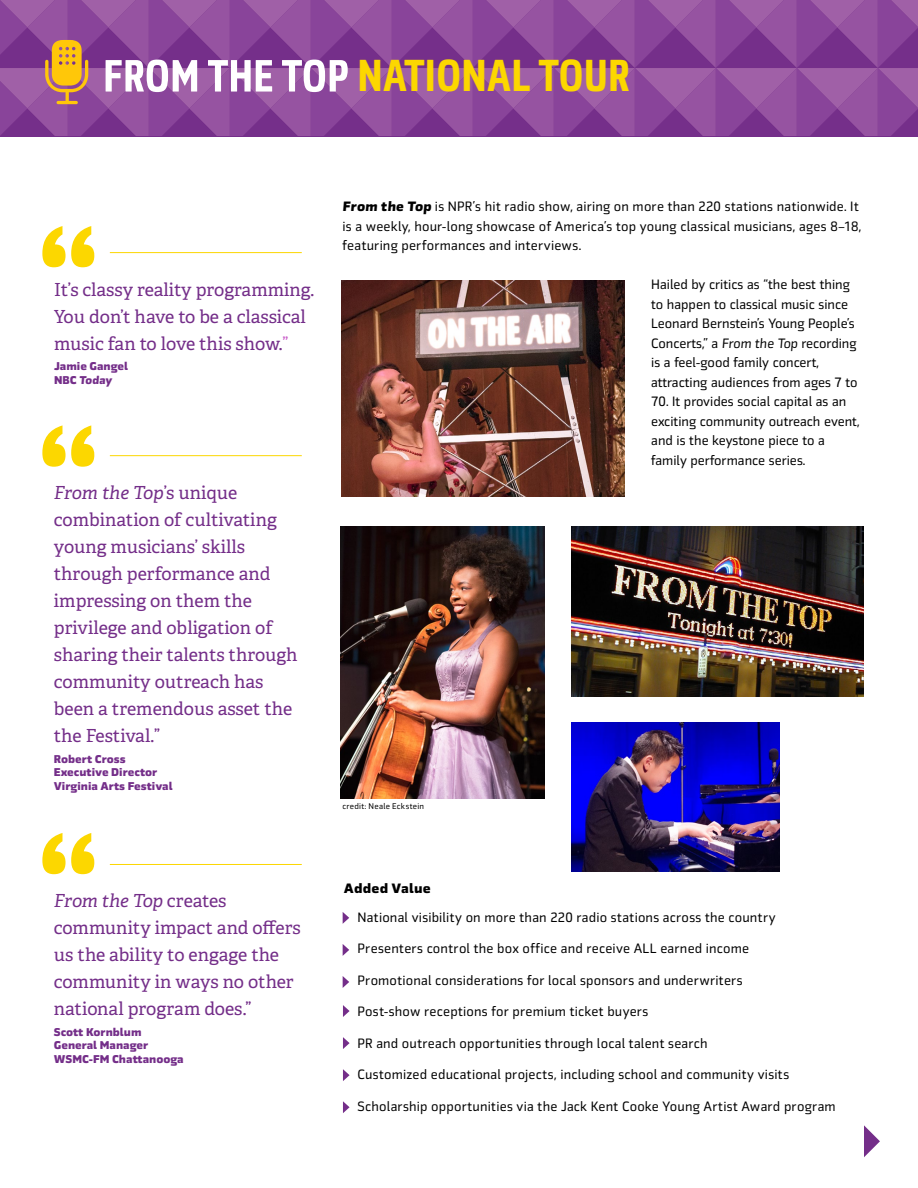
<style>
.page{position:relative;width:918px;height:1188px;background:#fff}
.page>*{position:absolute;margin:0;border:0;box-sizing:border-box;transform-origin:0 0}
.t1{font:700 135px "Britannic";color:#fcd700}
.t2{font:700 44.55px "Choice Sans Comp";color:#fcd700}
.t3{font:18px/27px "Adelle";color:#742e89}
.t4{font:13.5px/19.5px "Choice Sans";letter-spacing:.01em;color:#000}
.t5{font:800 13.5px "Choice Sans";letter-spacing:.01em;color:#000}
.t6{font:800 11.25px/13.5px "Choice Sans";color:#742e89}
.t7{font:8.25px "Choice Sans";letter-spacing:.03em;color:#000}
.s1{color:#c6c}
.s2{font-style:italic}
.s3{font-weight:800;font-style:italic}
</style>
<div class="page">
<svg style="left:0;top:0;width:918px;height:136px;background:#91509c"></svg>
<hr style="left:110px;top:252px;width:192px;height:1px;background:#fcd700">
<hr style="left:110px;top:455px;width:192px;height:1px;background:#fcd700">
<svg style="left:864px;top:1125px;width:16px;height:32px"></svg>
<img style="left:341px;top:281px;width:283px;height:216px">
<img style="left:571px;top:526px;width:293px;height:171px">
<hr style="left:110px;top:864px;width:192px;height:1px;background:#fcd700">
<img style="left:571px;top:722px;width:209px;height:149px">
<svg style="left:343px;top:912px;width:6px;height:12px"></svg>
<svg style="left:343px;top:944px;width:6px;height:12px"></svg>
<svg style="left:343px;top:976px;width:6px;height:12px"></svg>
<img style="left:341px;top:526px;width:203px;height:272px">
<svg style="left:343px;top:1005px;width:7px;height:12px"></svg>
<svg style="left:343px;top:1037px;width:7px;height:12px"></svg>
<svg style="left:343px;top:1069px;width:7px;height:12px"></svg>
<svg style="left:343px;top:1101px;width:7px;height:12px"></svg>
<h2 class="t2" style="left:357px;top:45px;width:274px">NATIONAL TOUR</h2>
<h1 class="t1" style="left:36px;top:196px;width:66px">“</h1>
<h3 class="t3" style="left:54px;top:277px;width:262px">It’s classy reality programming.<br>You don’t have to be a classical music fan to love this show.<span class="s1">”</span></h3>
<p class="t6" style="left:54px;top:360px;width:76px">Jamie Gangel<br>NBC <span class="s2">Today</span></p>
<h1 class="t1" style="left:36px;top:396px;width:66px">“</h1>
<p class="t3" style="left:54px;top:480px;width:245px"><span class="s2">From the Top</span>’s unique combination of cultivating young musicians’ skills through performance and impressing on them the privilege and obligation of sharing their talents through community outreach has been a tremendous asset the the Festival.”</p>
<p class="t6" style="left:54px;top:752px;width:120px">Robert Cross<br>Executive Director<br>Virginia Arts Festival</p>
<h1 class="t1" style="left:36px;top:803px;width:66px">“</h1>
<h3 class="t3" style="left:54px;top:888px;width:248px"><span class="s2">From the Top</span> creates community impact and offers us the ability to engage the community in ways no other national program does.”</h3>
<p class="t6" style="left:54px;top:1025px;width:131px">Scott Kornblum<br>General Manager<br>WSMC-FM Chattanooga</p>
<p class="t4" style="left:342px;top:197px;width:520px"><span class="s3">From the Top</span> is NPR’s hit radio show, airing on more than 220 stations nationwide. It is a weekly, hour-long showcase of America’s top young classical musicians, ages 8–18, featuring performances and interviews.</p>
<p class="t4" style="left:651px;top:275px;width:208px">Hailed by critics as “the best thing to happen to classical music since Leonard Bernstein’s Young People’s Concerts,” a <span class="s2">From the Top</span> recording is a feel-good family concert, attracting audiences from ages 7 to</p>
<p class="t4" style="left:651px;top:392px;width:210px">70. It provides social capital as an exciting community outreach event, and is the keystone piece to a family performance series.</p>
<p class="t7" style="left:342px;top:801px;width:83px">credit: Neale Eckstein</p>
<p class="t5" style="left:344px;top:879px;width:88px">Added Value</p>
<p class="t4" style="left:357px;top:907px;width:420px">National visibility on more than 220 radio stations across the country</p>
<p class="t4" style="left:357px;top:938px;width:393px">Presenters control the box office and receive ALL earned income</p>
<p class="t4" style="left:357px;top:970px;width:387px">Promotional considerations for local sponsors and underwriters</p>
<p class="t4" style="left:357px;top:1001px;width:292px">Post-show receptions for premium ticket buyers</p>
<p class="t4" style="left:357px;top:1033px;width:352px">PR and outreach opportunities through local talent search</p>
<p class="t4" style="left:357px;top:1064px;width:433px">Customized educational projects, including school and community visits</p>
<p class="t4" style="left:357px;top:1096px;width:480px">Scholarship opportunities via the Jack Kent Cooke Young Artist Award program</p>
</div>
